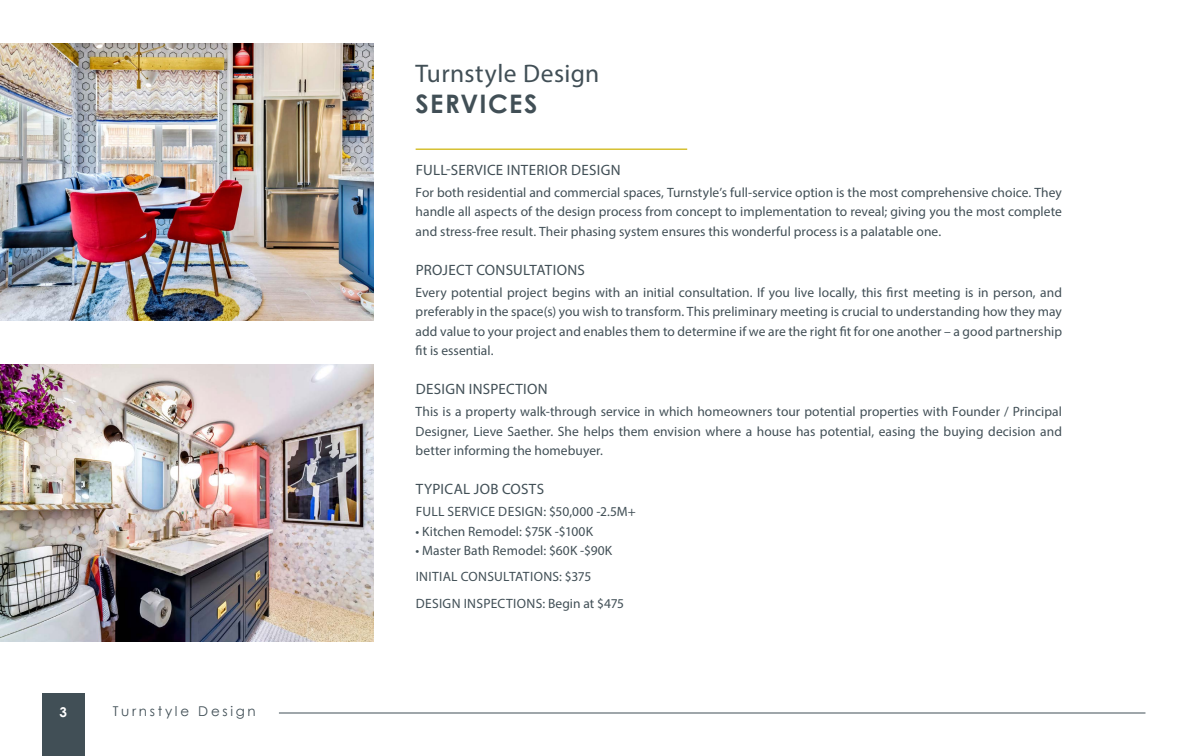
<style>
.page{position:relative;width:1188px;height:756px;background:#fff}
.page>*{position:absolute;margin:0;border:0;box-sizing:border-box;transform-origin:0 0}
.t1{font:25.5px "Myriad Pro";letter-spacing:.015em;color:#414f56}
.Subtitle{font:700 25.5px "Century Gothic";letter-spacing:.05em;color:#414f56}
.Paragraph_Text_Black{font:15px "Myriad Pro";letter-spacing:.025em;color:#414f56}
.Paragraph_Text_Black-2{font:13.5px/19.5px "Myriad Pro";letter-spacing:.005em;color:#414f56;text-align:justify}
.t2{font:13.5px "Century Gothic";letter-spacing:.2em;color:#414f56}
.t3{font:700 13.5px "Century Gothic";color:#fff}
</style>
<div class="page">
<hr style="left:416px;top:148px;width:271px;height:2px;background:#d6c133">
<img style="left:0;top:43px;width:373px;height:277px">
<img style="left:0;top:364px;width:373px;height:277px">
<div style="left:42px;top:693px;width:43px;height:63px;background:#414f56"></div>
<hr style="left:279px;top:713px;width:866px;height:1px;background:#414f56">
<p class="t3" style="left:60px;top:702px;width:9px">3</p>
<p class="t2" style="left:113px;top:702px;width:145px">Turnstyle Design</p>
<p class="t1" style="left:416px;top:57px;width:185px">Turnstyle Design</p>
<p class="Subtitle" style="left:416px;top:85px;width:123px">SERVICES</p>
<p class="Paragraph_Text_Black" style="left:416px;top:161px;width:206px">FULL-SERVICE INTERIOR DESIGN</p>
<p class="Paragraph_Text_Black-2" style="left:416px;top:182px;width:648px">For both residential and commercial spaces, Turnstyle’s full-service option is the most comprehensive choice. They handle all aspects of the design process from concept to implementation to reveal; giving you the most complete and stress-free result. Their phasing system ensures this wonderful process is a palatable one.</p>
<p class="Paragraph_Text_Black" style="left:416px;top:260px;width:171px">PROJECT CONSULTATIONS</p>
<p class="Paragraph_Text_Black-2" style="left:416px;top:282px;width:648px">Every potential project begins with an initial consultation. If you live locally, this first meeting is in person, and preferably in the space(s) you wish to transform. This preliminary meeting is crucial to understanding how they may add value to your project and enables them to determine if we are the right fit for one another – a good partnership fit is essential.</p>
<p class="Paragraph_Text_Black" style="left:416px;top:380px;width:134px">DESIGN INSPECTION</p>
<p class="Paragraph_Text_Black-2" style="left:416px;top:402px;width:648px">This is a property walk-through service in which homeowners tour potential properties with Founder / Principal Designer, Lieve Saether. She helps them envision where a house has potential, easing the buying decision and better informing the homebuyer.</p>
<p class="Paragraph_Text_Black" style="left:416px;top:480px;width:130px">TYPICAL JOB COSTS</p>
<p class="Paragraph_Text_Black-2" style="left:416px;top:502px;width:221px">FULL SERVICE DESIGN: $50,000 -2.5M+</p>
<p class="Paragraph_Text_Black-2" style="left:416px;top:521px;width:179px">• Kitchen Remodel: $75K -$100K</p>
<p class="Paragraph_Text_Black-2" style="left:416px;top:541px;width:198px">• Master Bath Remodel: $60K -$90K</p>
<p class="Paragraph_Text_Black-2" style="left:416px;top:567px;width:177px">INITIAL CONSULTATIONS: $375</p>
<p class="Paragraph_Text_Black-2" style="left:416px;top:593px;width:210px">DESIGN INSPECTIONS: Begin at $475</p>
</div>
